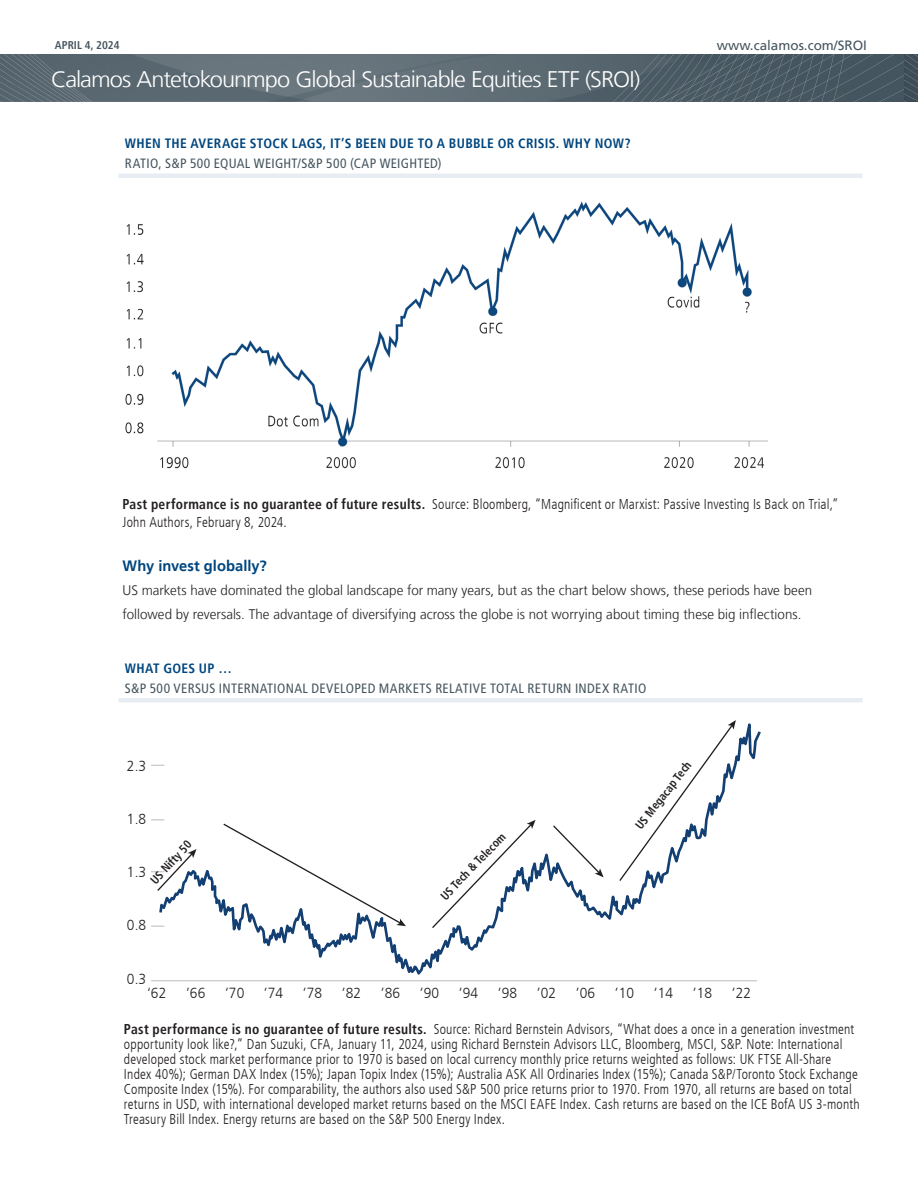
<style>
.page{position:relative;width:918px;height:1188px;background:#fff}
.page>*{position:absolute;margin:0;border:0;box-sizing:border-box;transform-origin:0 0}
.t1{font:300 22.5px "Frutiger LT";letter-spacing:-.04em;color:#fff;scale:1.05 1}
.t2{font:700 15px "Frutiger LT";color:#00467e}
.t3{font:300 14.7px "Frutiger LT";letter-spacing:.005em;color:#231f20;scale:.94 1}
.t4{font:300 condensed 14.25px/15px "Frutiger LT";letter-spacing:.015em;color:#231f20;scale:.95 1}
.t5{font:300 13.8px/24px "Frutiger LT";color:#231f20;scale:.96 1}
.t6{font:condensed 13.5px "Frutiger LT";letter-spacing:.025em;color:#45555f}
.t7{font:700 condensed 13.5px "Frutiger LT";letter-spacing:.02em;color:#00467e}
.t8{font:13.5px "Frutiger LT";color:#45555f}
.t9{font:700 condensed 12px "Frutiger LT";color:#231f20;scale:.94 1}
.t10{font:700 condensed 11.25px "Frutiger LT";color:#45555f}
.s1{font-weight:700}
</style>
<div class="page">
<svg style="left:0;top:54px;width:918px;height:47px;background:#596770"></svg>
<hr style="left:118px;top:174px;width:744px;height:4px;background:#e7edf2">
<div style="left:118px;top:698px;width:744px;height:5px;background:#e7edf2"></div>
<img style="left:125px;top:201px;width:643px;height:268px">
<svg style="left:158px;top:723px;width:603px;height:252px"></svg>
<hr style="left:151px;top:980px;width:606px;height:1px;background:#cdcdcc">
<svg style="left:151px;top:926px;width:13px;height:1px"></svg>
<svg style="left:151px;top:819px;width:13px;height:2px"></svg>
<svg style="left:151px;top:765px;width:13px;height:1px"></svg>
<svg style="left:151px;top:849px;width:46px;height:43px"></svg>
<svg style="left:222px;top:822px;width:184px;height:104px"></svg>
<svg style="left:431px;top:820px;width:105px;height:110px"></svg>
<svg style="left:552px;top:824px;width:52px;height:53px"></svg>
<svg style="left:618px;top:720px;width:118px;height:162px"></svg>
<p class="t10" style="left:55px;top:39px;width:66px">APRIL 4, 2024</p>
<h1 class="t1" style="left:51px;top:66px;width:563px">Calamos Antetokounmpo Global Sustainable Equities ETF (SROI)</h1>
<p class="t7" style="left:125px;top:135px;width:507px">WHEN THE AVERAGE STOCK LAGS, IT’S BEEN DUE TO A BUBBLE OR CRISIS. WHY NOW?</p>
<p class="t6" style="left:125px;top:156px;width:318px">RATIO, S&amp;P 500 EQUAL WEIGHT/S&amp;P 500 (CAP WEIGHTED)</p>
<p class="t8" style="left:717px;top:38px;width:152px">www.calamos.com/SROI</p>
<p class="t4" style="left:122px;top:496px;width:755px;line-height:18px"><span class="s1">Past performance is no guarantee of future results.</span> Source: Bloomberg, “Magnificent or Marxist: Passive Investing Is Back on Trial,”<br>John Authors, February 8, 2024.</p>
<p class="t2" style="left:122px;top:557px;width:146px">Why invest globally?</p>
<p class="t5" style="left:122px;top:578px;width:720px">US markets have dominated the global landscape for many years, but as the chart below shows, these periods have been followed by reversals. The advantage of diversifying across the globe is not worrying about timing these big inflections.</p>
<p class="t7" style="left:125px;top:660px;width:108px">WHAT GOES UP …</p>
<p class="t6" style="left:125px;top:680px;width:523px">S&amp;P 500 VERSUS INTERNATIONAL DEVELOPED MARKETS RELATIVE TOTAL RETURN INDEX RATIO</p>
<p class="t3" style="left:127px;top:757px;width:22px">2.3</p>
<p class="t3" style="left:127px;top:811px;width:22px">1.8</p>
<p class="t9" style="left:148px;top:878px;width:59px;rotate:-48deg">US Nifty 50</p>
<p class="t9" style="left:438px;top:893px;width:95px;rotate:-46deg">US Tech &amp; Telecom</p>
<p class="t3" style="left:127px;top:864px;width:22px">1.3</p>
<p class="t3" style="left:127px;top:917px;width:22px">0.8</p>
<p class="t3" style="left:127px;top:970px;width:22px">0.3</p>
<p class="t9" style="left:632px;top:823px;width:89px;rotate:-52deg">US Megacap Tech</p>
<p class="t3" style="left:147px;top:985px;width:22px">‘62</p>
<p class="t3" style="left:186px;top:985px;width:22px">’66</p>
<p class="t3" style="left:225px;top:985px;width:22px">’70</p>
<p class="t3" style="left:264px;top:985px;width:22px">’74</p>
<p class="t3" style="left:303px;top:985px;width:22px">’78</p>
<p class="t3" style="left:342px;top:985px;width:22px">’82</p>
<p class="t3" style="left:381px;top:985px;width:22px">’86</p>
<p class="t3" style="left:420px;top:985px;width:22px">’90</p>
<p class="t3" style="left:459px;top:985px;width:22px">’94</p>
<p class="t3" style="left:498px;top:985px;width:22px">’98</p>
<p class="t3" style="left:537px;top:985px;width:22px">’02</p>
<p class="t3" style="left:576px;top:985px;width:22px">’06</p>
<p class="t3" style="left:615px;top:985px;width:22px">’10</p>
<p class="t3" style="left:654px;top:985px;width:22px">’14</p>
<p class="t3" style="left:693px;top:985px;width:22px">’18</p>
<p class="t3" style="left:732px;top:985px;width:22px">’22</p>
<p class="t4" style="left:124px;top:1022px;width:776px"><span class="s1">Past performance is no guarantee of future results.</span> Source: Richard Bernstein Advisors, “What does a once in a generation investment opportunity look like?,” Dan Suzuki, CFA, January 11, 2024, using Richard Bernstein Advisors LLC, Bloomberg, MSCI, S&amp;P. Note: International developed stock market performance prior to 1970 is based on local currency monthly price returns weighted as follows: UK FTSE All-Share Index 40%); German DAX Index (15%); Japan Topix Index (15%); Australia ASK All Ordinaries Index (15%); Canada S&amp;P/Toronto Stock Exchange Composite Index (15%). For comparability, the authors also used S&amp;P 500 price returns prior to 1970. From 1970, all returns are based on total returns in USD, with international developed market returns based on the MSCI EAFE Index. Cash returns are based on the ICE BofA US 3-month Treasury Bill Index. Energy returns are based on the S&amp;P 500 Energy Index.</p>
</div>
